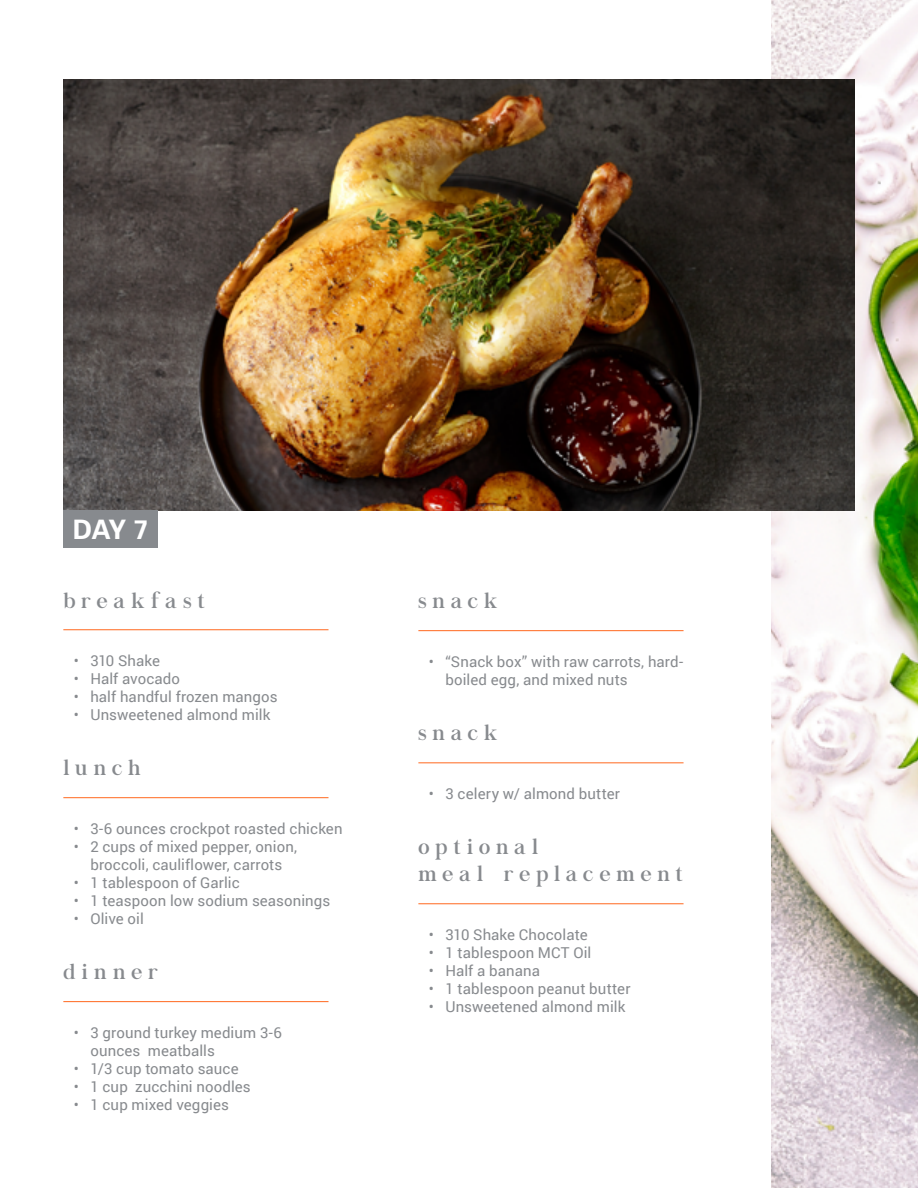
<style>
.page{position:relative;width:918px;height:1188px;background:#fff}
.page>*{position:absolute;margin:0;border:0;box-sizing:border-box;transform-origin:0 0}
.t1{font:700 26.85px "Univers";color:#fff}
.t2{font:21.15px/27px "Chapaza";letter-spacing:.28em;color:#878a8e}
.t3{font:15px/18px "Roboto";letter-spacing:.005em;color:#878a8e}
</style>
<div class="page">
<img style="left:771px;top:0;width:147px;height:1188px">
<hr style="left:63px;top:629px;width:266px;height:1px;background:#ff681e">
<hr style="left:418px;top:630px;width:266px;height:1px;background:#ff681e">
<hr style="left:63px;top:797px;width:266px;height:1px;background:#ff681e">
<hr style="left:418px;top:762px;width:266px;height:1px;background:#ff681e">
<hr style="left:63px;top:1001px;width:266px;height:1px;background:#ff681e">
<hr style="left:418px;top:903px;width:266px;height:1px;background:#ff681e">
<img style="left:63px;top:80px;width:791px;height:430px">
<div style="left:63px;top:510px;width:94px;height:38px;background:#878a8e"></div>
<h1 class="t1" style="left:73px;top:513px;width:77px">DAY 7</h1>
<h2 class="t2" style="left:63px;top:587px;width:143px">breakfast</h2>
<p class="t3" style="left:74px;top:651px;width:88px">• 310 Shake</p>
<p class="t3" style="left:74px;top:669px;width:108px">• Half avocado</p>
<p class="t3" style="left:74px;top:687px;width:205px">• half handful frozen mangos</p>
<p class="t3" style="left:74px;top:705px;width:198px">• Unsweetened almond milk</p>
<h2 class="t2" style="left:63px;top:754px;width:79px">lunch</h2>
<p class="t3" style="left:74px;top:819px;width:270px">• 3-6 ounces crockpot roasted chicken</p>
<p class="t3" style="left:74px;top:837px;width:225px;text-align:center">• 2 cups of mixed pepper, onion, broccoli, cauliflower, carrots</p>
<p class="t3" style="left:74px;top:873px;width:167px">• 1 tablespoon of Garlic</p>
<p class="t3" style="left:74px;top:891px;width:258px">• 1 teaspoon low sodium seasonings</p>
<p class="t3" style="left:74px;top:909px;width:71px">• Olive oil</p>
<h2 class="t2" style="left:63px;top:958px;width:96px">dinner</h2>
<p class="t3" style="left:90px;top:1023px;width:193px;text-indent:-16px">• 3 ground turkey medium 3-6 ounces meatballs</p>
<p class="t3" style="left:74px;top:1059px;width:166px">• 1/3 cup tomato sauce</p>
<p class="t3" style="left:74px;top:1077px;width:178px">• 1 cup zucchini noodles</p>
<p class="t3" style="left:74px;top:1095px;width:157px">• 1 cup mixed veggies</p>
<h2 class="t2" style="left:418px;top:587px;width:80px">snack</h2>
<p class="t3" style="left:445px;top:652px;width:239px;text-indent:-16px">• “Snack box” with raw carrots, hard&shy;boiled egg, and mixed nuts</p>
<h2 class="t2" style="left:418px;top:719px;width:80px">snack</h2>
<p class="t3" style="left:429px;top:784px;width:193px">• 3 celery w/ almond butter</p>
<h2 class="t2" style="left:418px;top:833px;width:266px">optional<br>meal replacement</h2>
<p class="t3" style="left:429px;top:925px;width:160px">• 310 Shake Chocolate</p>
<p class="t3" style="left:429px;top:943px;width:164px">• 1 tablespoon MCT Oil</p>
<p class="t3" style="left:429px;top:961px;width:113px">• Half a banana</p>
<p class="t3" style="left:429px;top:979px;width:203px">• 1 tablespoon peanut butter</p>
<p class="t3" style="left:429px;top:997px;width:198px">• Unsweetened almond milk</p>
</div>
